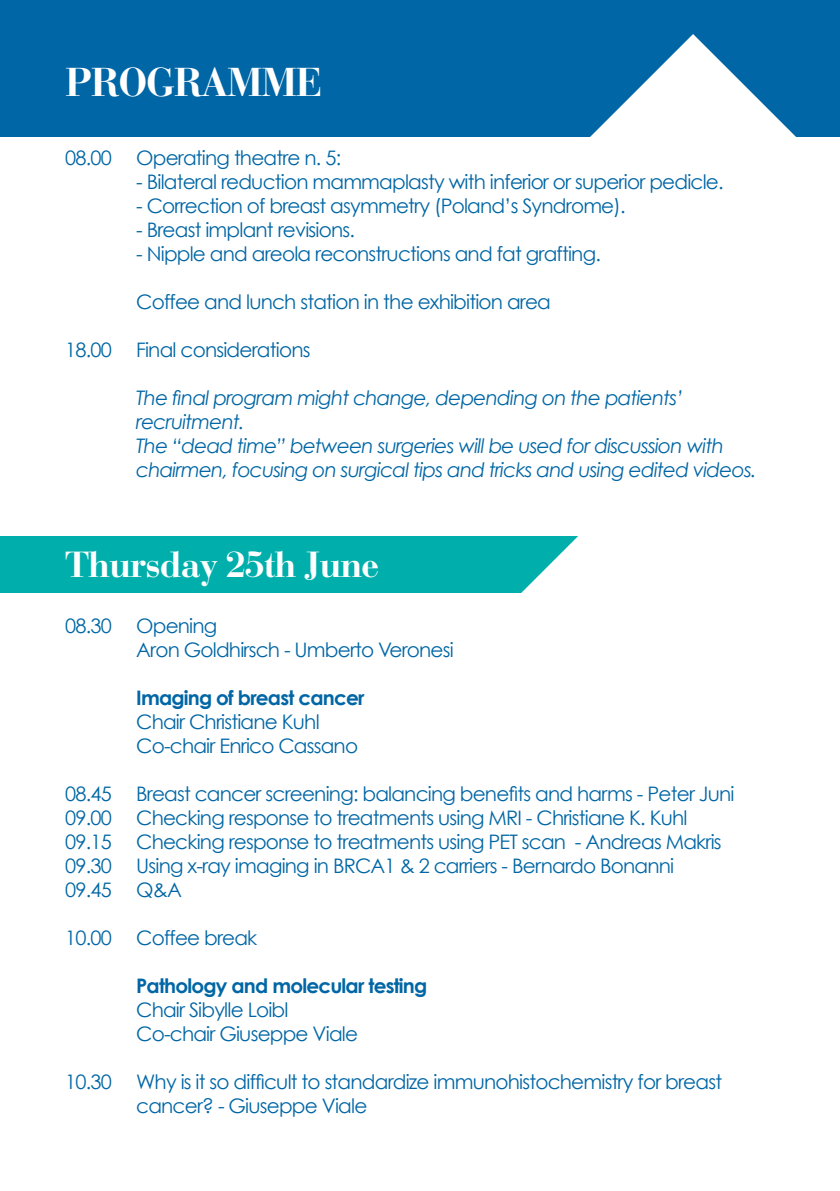
<style>
.page{position:relative;width:840px;height:1191px;background:#fff}
.page>*{position:absolute;margin:0;border:0;box-sizing:border-box;transform-origin:0 0}
.t1{font:700 40px "Bauer Bodoni";letter-spacing:-.03em;color:#fff}
.t2{font:700 36px "Bauer Bodoni";letter-spacing:-.03em;color:#fff}
.t3{font:20px/24px "Century Gothic";letter-spacing:-.04em;color:#0066a5}
.t4{font:italic 20px/24px "Century Gothic";letter-spacing:-.04em;color:#0066a5}
.t5{font:700 20px "Century Gothic";letter-spacing:-.04em;color:#0066a5}
</style>
<div class="page">
<div style="left:0;top:536px;width:601px;height:56px;background:#00afab"></div>
<svg style="left:513px;top:536px;width:88px;height:57px;fill:#fff"></svg>
<div style="left:0;top:0;width:839px;height:136px;background:#0066a5"></div>
<svg style="left:588px;top:34px;width:209px;height:103px"></svg>
<hr style="left:839px;top:0;width:1px;height:136px;background:#0066a5">
<h1 class="t1" style="left:65px;top:59px;width:259px">PROGRAMME</h1>
<p class="t3" style="left:65px;top:146px;width:48px">08.00</p>
<p class="t3" style="left:65px;top:338px;width:48px">18.00</p>
<p class="t3" style="left:136px;top:146px;width:206px">Operating theatre n. 5:</p>
<p class="t3" style="left:136px;top:170px;width:588px">- Bilateral reduction mammaplasty with inferior or superior pedicle.</p>
<p class="t3" style="left:136px;top:194px;width:490px">- Correction of breast asymmetry (Poland’s Syndrome).</p>
<p class="t3" style="left:136px;top:218px;width:220px">- Breast implant revisions.</p>
<p class="t3" style="left:136px;top:242px;width:466px">- Nipple and areola reconstructions and fat grafting.</p>
<p class="t3" style="left:136px;top:290px;width:416px">Coffee and lunch station in the exhibition area</p>
<p class="t3" style="left:136px;top:338px;width:176px">Final considerations</p>
<p class="t4" style="left:136px;top:386px;width:621px">The final program might change, depending on the patients’ recruitment.<br>The “dead time” between surgeries will be used for discussion with chairmen, focusing on surgical tips and tricks and using edited videos.</p>
<h2 class="t2" style="left:65px;top:543px;width:315px">Thursday 25th June</h2>
<p class="t3" style="left:65px;top:613px;width:48px">08.30</p>
<p class="t3" style="left:65px;top:781px;width:48px;text-align:justify">08.45<br>09.00<br>09.15<br>09.30<br>09.45</p>
<p class="t3" style="left:65px;top:925px;width:48px">10.00</p>
<p class="t3" style="left:65px;top:1069px;width:48px">10.30</p>
<p class="t3" style="left:136px;top:613px;width:319px">Opening<br>Aron Goldhirsch - Umberto Veronesi</p>
<p class="t5" style="left:136px;top:685px;width:230px">Imaging of breast cancer</p>
<p class="t3" style="left:136px;top:709px;width:223px">Chair Christiane Kuhl<br>Co-chair Enrico Cassano</p>
<p class="t3" style="left:136px;top:781px;width:599px">Breast cancer screening: balancing benefits and harms - Peter Juni Checking response to treatments using MRI - Christiane K. Kuhl Checking response to treatments using PET scan - Andreas Makris Using x-ray imaging in BRCA1 &amp; 2 carriers - Bernardo Bonanni<br>Q&amp;A</p>
<p class="t3" style="left:136px;top:925px;width:122px">Coffee break</p>
<p class="t5" style="left:136px;top:973px;width:292px">Pathology and molecular testing</p>
<p class="t3" style="left:136px;top:997px;width:223px">Chair Sibylle Loibl<br>Co-chair Giuseppe Viale</p>
<p class="t3" style="left:136px;top:1069px;width:587px">Why is it so difficult to standardize immunohistochemistry for breast cancer? - Giuseppe Viale</p>
</div>
